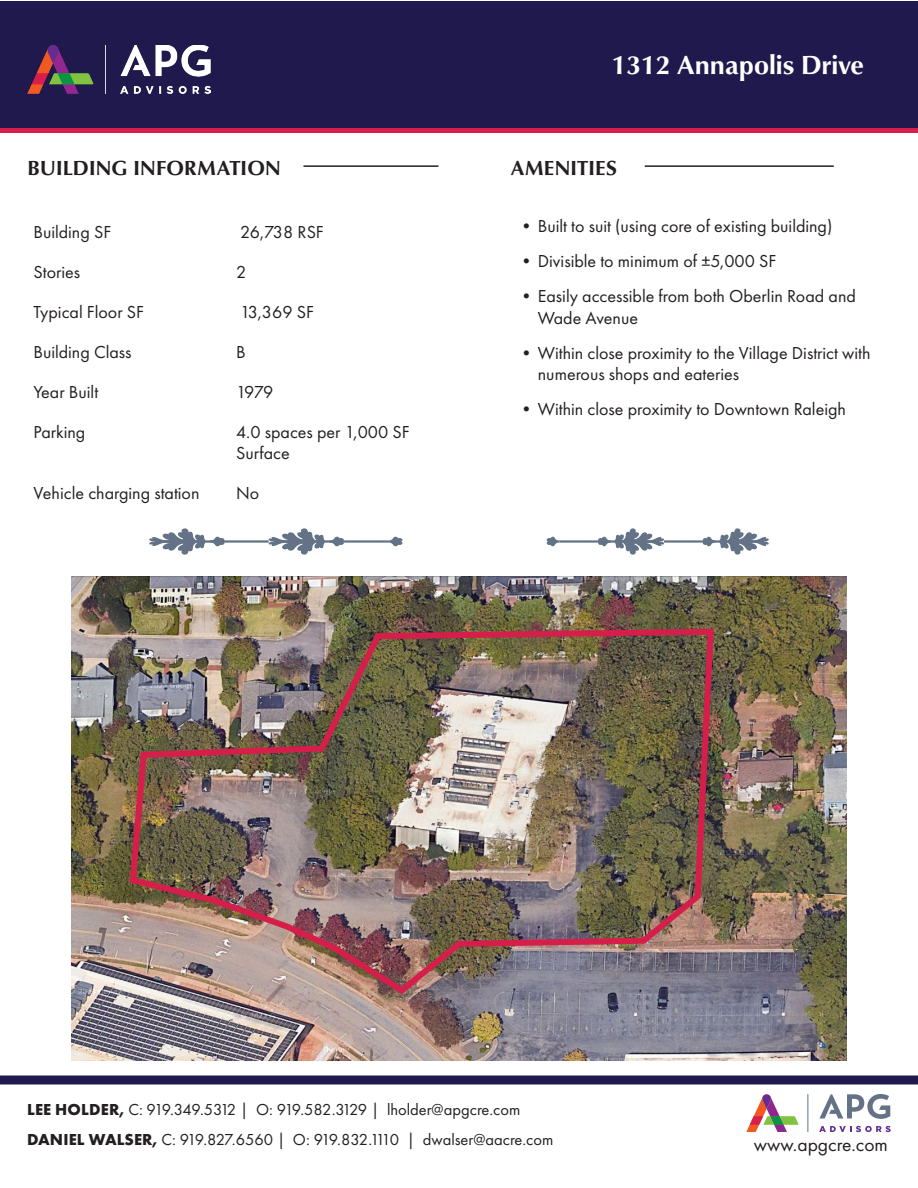
<style>
.page{position:relative;width:918px;height:1188px;background:#fff}
.page>*{position:absolute;margin:0;border:0;box-sizing:border-box;transform-origin:0 0}
.t1{font:700 27px "Classico URW";color:#fff}
.t2{font:700 21px "Classico URW";letter-spacing:.01em;color:#231f20}
.t3{font:19.5px "Futura PT";color:#231f20}
.t4{font:18px/21.6px "Futura PT";color:#231f20}
.t5{font:16.5px/30px "Futura PT";color:#231f20}
.s1{font-weight:700}
</style>
<div class="page">
<hr style="left:808px;top:1094px;width:1px;height:38px;background:#637286">
<svg style="left:819px;top:1126px;width:72px;height:6px"></svg>
<svg style="left:746px;top:1094px;width:53px;height:38px"></svg>
<svg style="left:819px;top:1094px;width:71px;height:25px"></svg>
<div style="left:0;top:6px;width:918px;height:127px;background:#d61e4a"></div>
<div style="left:0;top:1px;width:918px;height:127px;background:#20194e"></div>
<img style="left:27px;top:45px;width:184px;height:49px">
<div style="left:0;top:1076px;width:918px;height:8px;background:#20194e"></div>
<hr style="left:664px;top:540px;width:100px;height:3px;background:#637286">
<svg style="left:702px;top:528px;width:67px;height:27px"></svg>
<hr style="left:559px;top:540px;width:100px;height:3px;background:#637286">
<svg style="left:598px;top:528px;width:67px;height:27px"></svg>
<svg style="left:546px;top:536px;width:13px;height:11px"></svg>
<hr style="left:155px;top:540px;width:114px;height:3px;background:#637286">
<svg style="left:149px;top:528px;width:76px;height:27px"></svg>
<hr style="left:274px;top:540px;width:114px;height:3px;background:#637286">
<svg style="left:268px;top:528px;width:76px;height:27px"></svg>
<svg style="left:388px;top:536px;width:15px;height:11px"></svg>
<hr style="left:303px;top:165px;width:135px;height:2px;background:#231f20">
<hr style="left:645px;top:165px;width:189px;height:2px;background:#231f20">
<img style="left:71px;top:576px;width:776px;height:484px">
<img style="left:126px;top:626px;width:591px;height:372px">
<h1 class="t1" style="left:611px;top:45px;width:254px">1312 Annapolis Drive</h1>
<p class="t2" style="left:28px;top:152px;width:255px">BUILDING INFORMATION</p>
<p class="t2" style="left:511px;top:152px;width:107px">AMENITIES</p>
<p class="t4" style="left:34px;top:221px;width:79px">Building SF</p>
<p class="t4" style="left:240px;top:221px;width:85px">26,738 RSF</p>
<p class="t4" style="left:34px;top:261px;width:48px">Stories</p>
<p class="t4" style="left:236px;top:261px;width:12px">2</p>
<p class="t4" style="left:34px;top:301px;width:112px">Typical Floor SF</p>
<p class="t4" style="left:240px;top:301px;width:75px">13,369 SF</p>
<p class="t4" style="left:34px;top:341px;width:100px">Building Class</p>
<p class="t4" style="left:236px;top:341px;width:11px">B</p>
<p class="t4" style="left:34px;top:381px;width:66px">Year Built</p>
<p class="t4" style="left:236px;top:381px;width:39px">1979</p>
<p class="t4" style="left:34px;top:421px;width:53px">Parking</p>
<p class="t4" style="left:236px;top:421px;width:175px">4.0 spaces per 1,000 SF</p>
<p class="t4" style="left:236px;top:442px;width:55px">Surface</p>
<p class="t4" style="left:34px;top:482px;width:167px">Vehicle charging station</p>
<p class="t4" style="left:236px;top:482px;width:25px">No</p>
<p class="t4" style="left:518px;top:215px;width:316px">•Built to suit (using core of existing building)</p>
<p class="t4" style="left:518px;top:250px;width:260px">•Divisible to minimum of ±5,000 SF</p>
<p class="t4" style="left:538px;top:285px;width:320px;text-indent:-20px">•Easily accessible from both Oberlin Road and<br>Wade Avenue</p>
<p class="t4" style="left:538px;top:342px;width:334px;text-indent:-20px">•Within close proximity to the Village District with numerous shops and eateries</p>
<p class="t4" style="left:518px;top:398px;width:330px">•Within close proximity to Downtown Raleigh</p>
<p class="t5" style="left:27px;top:1094px;width:528px"><span class="s1">LEE HOLDER,</span> C: 919.349.5312 | O: 919.582.3129 | lholder@apgcre.com<br><span class="s1">DANIEL WALSER,</span> C: 919.827.6560 | O: 919.832.1110 | dwalser@aacre.com</p>
<p class="t3" style="left:754px;top:1133px;width:136px">www.apgcre.com</p>
</div>
